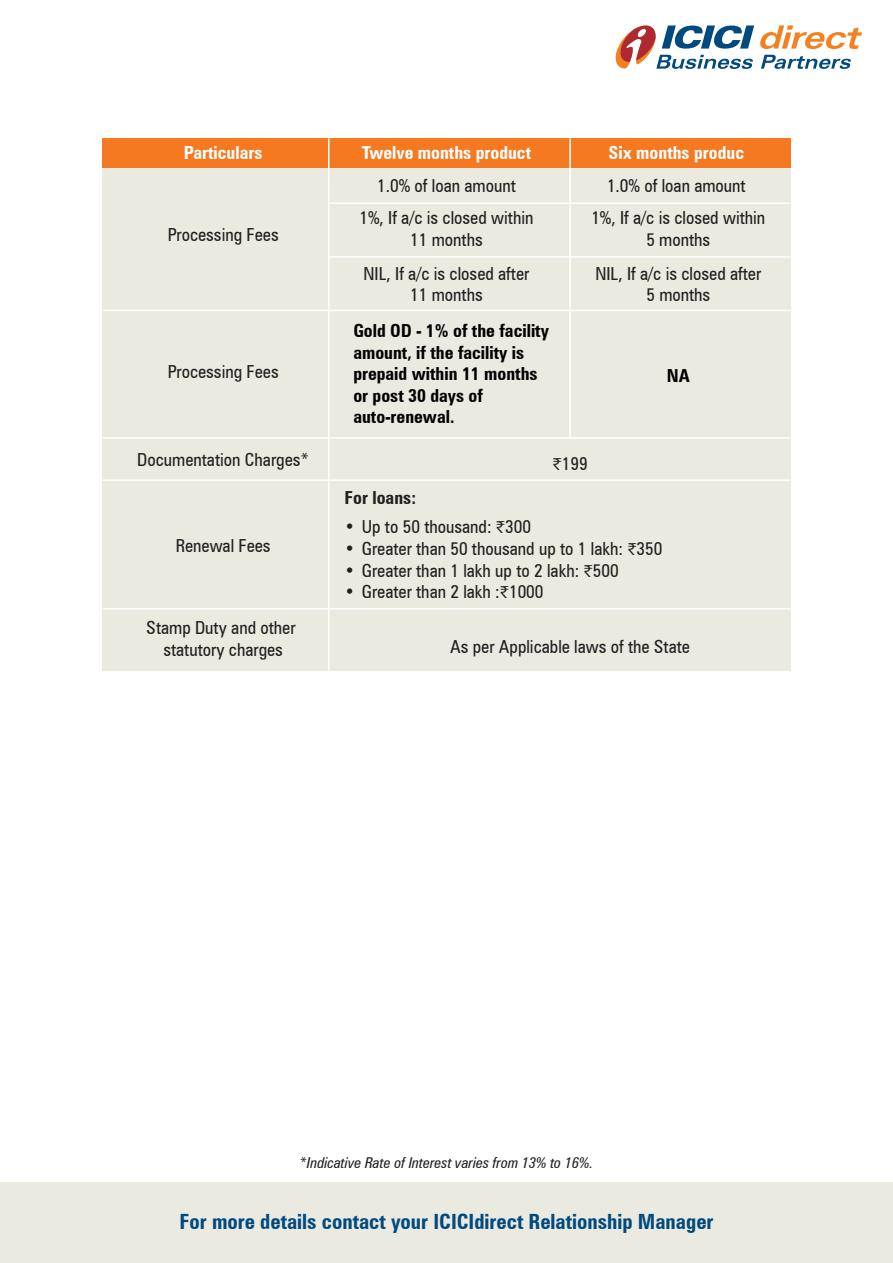
<style>
.page{position:relative;width:893px;height:1263px;background:#fff}
.page>*{position:absolute;margin:0;border:0;box-sizing:border-box;transform-origin:0 0}
.t1{font:700 condensed 21px "Zurich BT";color:#004a80}
.t2{font:condensed 18px/21.6px "Zurich BT";color:#231f20;text-align:center}
.t3{font:700 condensed 18px/21.6px "Zurich BT";color:#000}
.t4{font:700 condensed 18px "Zurich BT";color:#fff}
.t5{font:700 condensed 18px "Zurich BT";color:#231f20}
.t6{font:italic condensed 15px "Zurich BT";color:#231f20}
.s1{font-family:"Myriad Pro";font-stretch:normal}
</style>
<div class="page">
<div style="left:0;top:1182px;width:893px;height:81px;background:#ebeae0"></div>
<div style="left:102px;top:141px;width:689px;height:530px;background:#ebeae0"></div>
<div style="left:102px;top:138px;width:689px;height:30px;background:#f47920"></div>
<hr style="left:328px;top:138px;width:1px;height:533px;background:#fff">
<hr style="left:569px;top:138px;width:2px;height:300px;background:#fff">
<hr style="left:329px;top:203px;width:462px;height:1px;background:#fff">
<hr style="left:329px;top:256px;width:462px;height:2px;background:#fff">
<hr style="left:102px;top:310px;width:689px;height:1px;background:#fff">
<hr style="left:102px;top:437px;width:689px;height:2px;background:#fff">
<hr style="left:102px;top:479px;width:689px;height:2px;background:#fff">
<hr style="left:102px;top:608px;width:689px;height:1px;background:#fff">
<svg style="left:615px;top:25px;width:247px;height:44px"></svg>
<p class="t4" style="left:184px;top:142px;width:80px">Particulars</p>
<p class="t2" style="left:168px;top:224px;width:112px">Processing Fees</p>
<p class="t2" style="left:168px;top:361px;width:112px">Processing Fees</p>
<p class="t2" style="left:137px;top:448px;width:173px">Documentation Charges*</p>
<p class="t2" style="left:176px;top:535px;width:96px">Renewal Fees</p>
<p class="t2" style="left:147px;top:617px;width:151px">Stamp Duty and other statutory charges</p>
<p class="t4" style="left:362px;top:142px;width:171px">Twelve months product</p>
<p class="t4" style="left:609px;top:142px;width:137px">Six months produc</p>
<p class="t2" style="left:377px;top:175px;width:140px">1.0% of loan amount</p>
<p class="t2" style="left:607px;top:175px;width:140px">1.0% of loan amount</p>
<p class="t2" style="left:359px;top:207px;width:175px">1%, If a/c is closed within<br>11 months</p>
<p class="t2" style="left:591px;top:207px;width:175px">1%, If a/c is closed within<br>5 months</p>
<p class="t2" style="left:363px;top:262px;width:167px">NIL, If a/c is closed after<br>11 months</p>
<p class="t2" style="left:595px;top:262px;width:167px">NIL, If a/c is closed after<br>5 months</p>
<p class="t3" style="left:353px;top:320px;width:197px">Gold OD - 1% of the facility amount, if the facility is prepaid within 11 months or post 30 days of auto-renewal.</p>
<p class="t2" style="left:553px;top:452px;width:37px"><span class="s1">₹</span>199</p>
<p class="t3" style="left:667px;top:364px;width:25px">NA</p>
<p class="t5" style="left:345px;top:487px;width:73px">For loans:</p>
<p class="t2" style="left:345px;top:516px;width:188px">• Up to 50 thousand: <span class="s1">₹</span>300</p>
<p class="t2" style="left:345px;top:538px;width:319px">• Greater than 50 thousand up to 1 lakh: <span class="s1">₹</span>350</p>
<p class="t2" style="left:345px;top:559px;width:276px">• Greater than 1 lakh up to 2 lakh: <span class="s1">₹</span>500</p>
<p class="t2" style="left:345px;top:581px;width:200px">• Greater than 2 lakh :<span class="s1">₹</span>1000</p>
<p class="t2" style="left:450px;top:635px;width:241px">As per Applicable laws of the State</p>
<p class="t6" style="left:300px;top:1153px;width:295px">*Indicative Rate of Interest varies from 13% to 16%.</p>
<p class="t1" style="left:179px;top:1209px;width:536px">For more details contact your ICICIdirect Relationship Manager</p>
</div>
